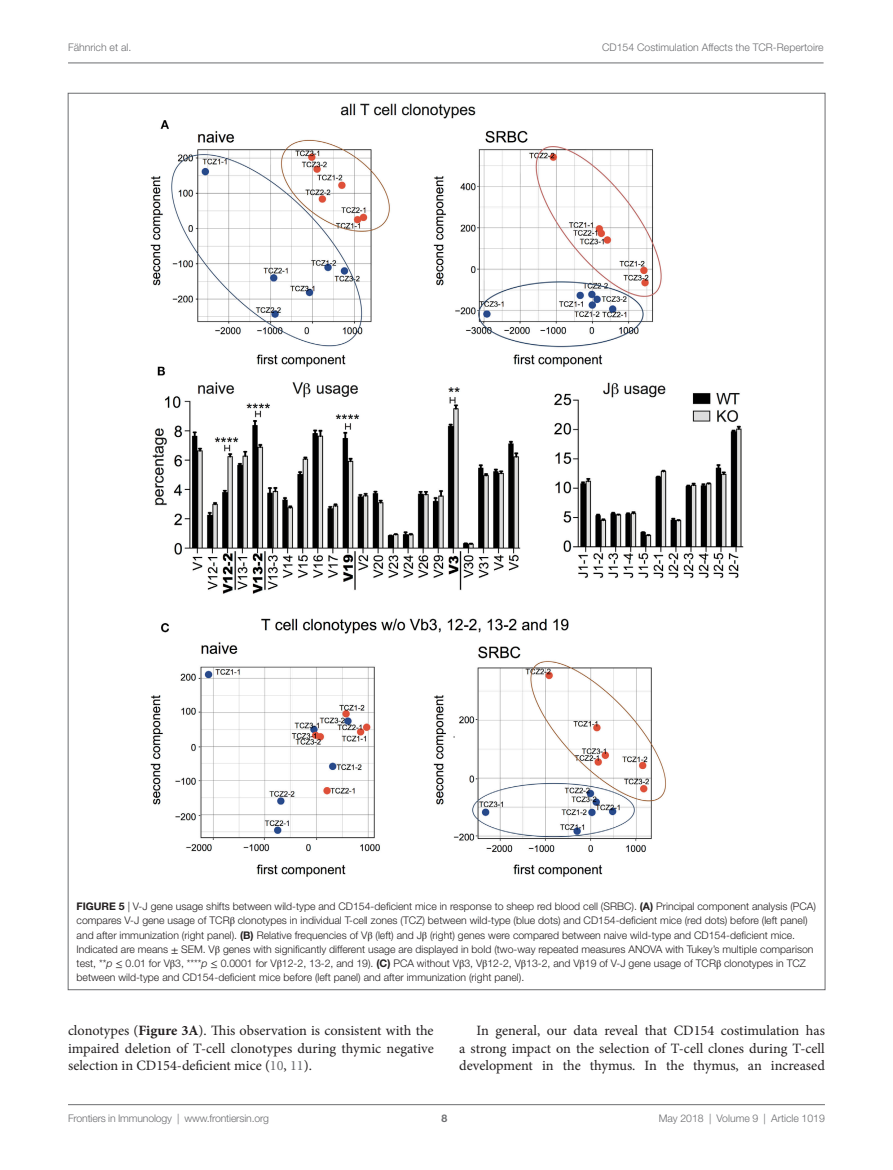
<style>
.page{position:relative;width:893px;height:1170px;background:#fff}
.page>*{position:absolute;margin:0;border:0;box-sizing:border-box;transform-origin:0 0}
.t1{font:14.25px/17.2px "Minion Pro";color:#231f20;text-align:justify}
.t2{font:300 10.5px/14.2px "Helvetica Neue LT Std";color:#231f20}
.t3{font:300 10.5px "Helvetica Neue LT Std";color:#6c6d70}
.t4{font:700 10.5px "Helvetica Neue LT Std";color:#6c6d70}
.s1{font-weight:700}
.s2{font-family:"STIX General";font-weight:400}
.s3{font-style:italic}
.s4{color:#6c6d70}
</style>
<div class="page">
<img style="left:150px;top:103px;width:594px;height:774px">
<hr style="left:68px;top:63px;width:756px;height:1px;background:#6c6d70">
<hr style="left:68px;top:1104px;width:757px;height:1px;background:#6c6d70">
<p class="t3" style="left:68px;top:41px;width:65px">Fähnrich et al.</p>
<p class="t3" style="left:602px;top:41px;width:223px">CD154 Costimulation Affects the TCR-Repertoire</p>
<p class="t2" style="left:77px;top:898px;width:741px"><span class="s1">FIGURE 5</span> | V-J gene usage shifts between wild-type and CD154-deficient mice in response to sheep red blood cell (SRBC). <span class="s1">(A)</span> Principal component analysis (PCA) compares V-J gene usage of TCR<span class="s2">β</span> clonotypes in individual T-cell zones (TCZ) between wild-type (blue dots) and CD154-deficient mice (red dots) before (left panel) and after immunization (right panel). <span class="s1">(B)</span> Relative frequencies of V<span class="s2">β</span> (left) and J<span class="s2">β</span> (right) genes were compared between naive wild-type and CD154-deficient mice.<br>Indicated are means <span class="s2">±</span> SEM. V<span class="s2">β</span> genes with significantly different usage are displayed in bold (two-way repeated measures ANOVA with Tukey’s multiple comparison test, **<span class="s3">p</span> <span class="s2">≤</span> 0.01 for V<span class="s2">β</span>3, ****<span class="s3">p</span> <span class="s2">≤</span> 0.0001 for V<span class="s2">β</span>12-2, 13-2, and 19). <span class="s1">(C)</span> PCA without V<span class="s2">β</span>3, V<span class="s2">β</span>12-2, V<span class="s2">β</span>13-2, and V<span class="s2">β</span>19 of V-J gene usage of TCR<span class="s2">β</span> clonotypes in TCZ between wild-type and CD154-deficient mice before (left panel) and after immunization (right panel).</p>
<h1 class="t1" style="left:68px;top:1022px;width:367px">clonotypes (<span class="s1">Figure 3A</span>). This observation is consistent with the impaired deletion of T-cell clonotypes during thymic negative selection in CD154-deficient mice (<span class="s4">10</span>, <span class="s4">11</span>).</h1>
<h1 class="t1" style="left:459px;top:1022px;width:367px;text-indent:17px">In general, our data reveal that CD154 costimulation has a strong impact on the selection of T-cell clones during T-cell development in the thymus. In the thymus, an increased</h1>
<p class="t3" style="left:68px;top:1111px;width:203px">Frontiers in Immunology | www.frontiersin.org</p>
<p class="t3" style="left:659px;top:1111px;width:168px">May 2018 | Volume 9 | Article 1019</p>
<p class="t4" style="left:441px;top:1111px;width:7px">8</p>
</div>
